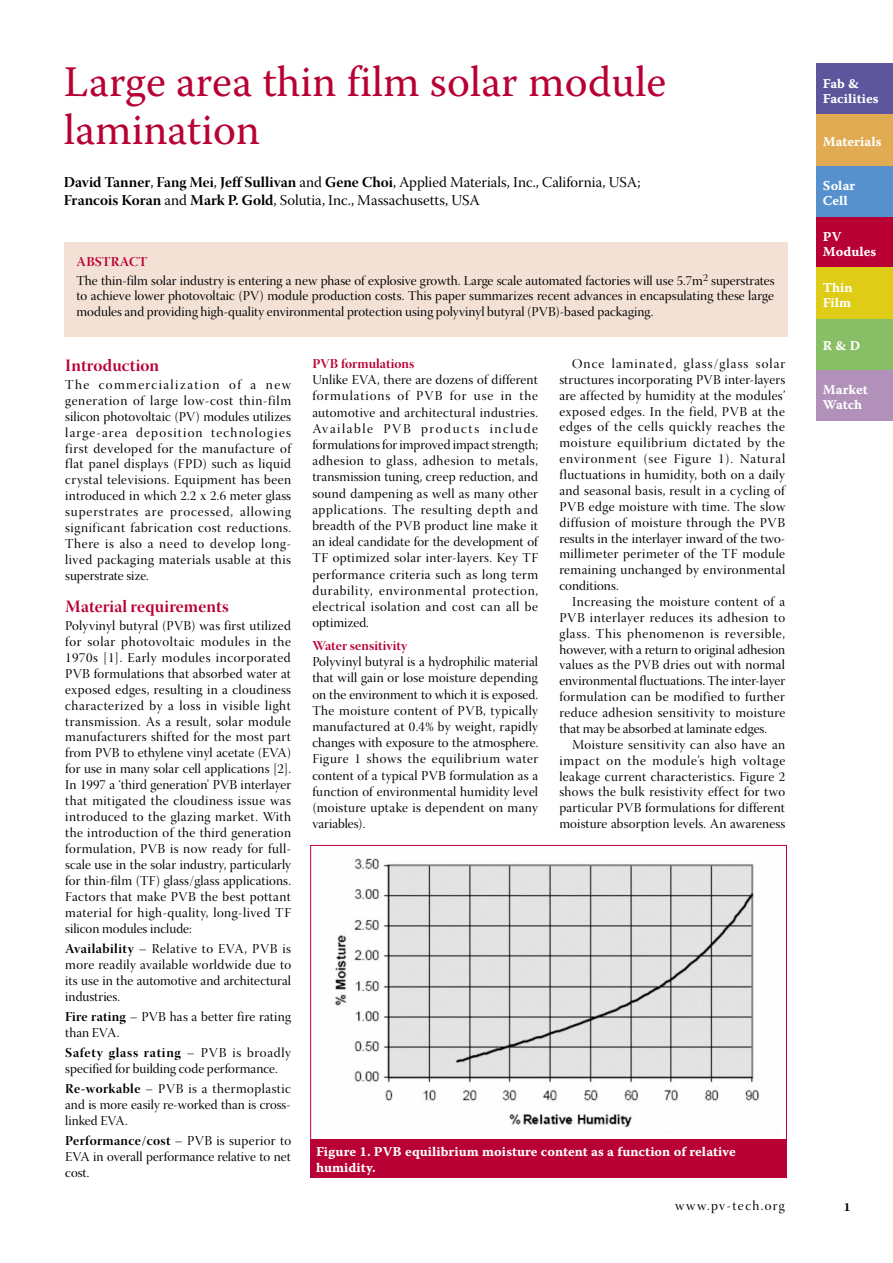
<style>
.page{position:relative;width:893px;height:1263px;background:#fff}
.page>*{position:absolute;margin:0;border:0;box-sizing:border-box;transform-origin:0 0}
.t1{font:43.5px/48px "Warnock Pro";color:#b90035}
.t2{font:17.25px "Warnock Pro Bold Disp";letter-spacing:.005em;color:#b90035}
.t3{font:15px/18px "Warnock Pro Subh";color:#000}
.t4{font:13.5px/15.9px "Warnock Pro Disp";letter-spacing:.01em;color:#000;text-align:justify}
.t5{font:13.5px/15px "Warnock Pro Bold Capt";color:#fff}
.t6{font:13.5px "Warnock Pro Bold Disp";letter-spacing:.005em;color:#b90035}
.t7{font:13.5px "Warnock Pro Bold Disp";letter-spacing:.025em;color:#000}
.t8{font:13.5px "Warnock Pro Bold Disp";letter-spacing:.05em;color:#000}
.t9{font:13.5px "Warnock Pro Disp";letter-spacing:.1em;color:#000}
.t10{font:12px "Warnock Pro Bold Capt";color:#000}
.s1{font-family:"Warnock Pro Bold Subh"}
.s2{font-family:"Warnock Pro Bold Disp"}
.s3{font-family:"Warnock Pro Disp"}
</style>
<div class="page">
<div style="left:816px;top:217px;width:77px;height:51px;background:#b90035"></div>
<div style="left:64px;top:242px;width:723px;height:95px;background:#f4e1d6"></div>
<img style="left:334px;top:858px;width:426px;height:270px">
<div style="left:310px;top:1140px;width:477px;height:38px;background:#b90035"></div>
<div style="left:816px;top:370px;width:77px;height:51px;background:#b191ba"></div>
<div style="left:816px;top:319px;width:77px;height:51px;background:#88be66"></div>
<div style="left:816px;top:166px;width:77px;height:51px;background:#5691ce"></div>
<div style="left:816px;top:64px;width:77px;height:51px;background:#5e569c"></div>
<div style="left:816px;top:268px;width:77px;height:51px;background:#dfcc17"></div>
<div style="left:816px;top:115px;width:77px;height:51px;background:#e1ab53"></div>
<h1 class="t1" style="left:64px;top:57px;width:604px">Large area thin film solar module lamination</h1>
<p class="t3" style="left:64px;top:175px;width:578px"><span class="s1">David Tanner</span>, <span class="s2">Fang Mei</span>, <span class="s1">Jeff Sullivan</span> and <span class="s1">Gene Choi</span>, Applied Materials, Inc., California, USA;<br><span class="s1">Francois Koran</span> and <span class="s1">Mark P. Gold</span>, Solutia, Inc., Massachusetts, USA</p>
<p class="t6" style="left:77px;top:253px;width:72px">ABSTRACT</p>
<p class="t4" style="left:77px;top:274px;width:700px">The thin-film solar industry is entering a new phase of explosive growth. Large scale automated factories will use 5.7m<sup>2</sup> superstrates to achieve lower photovoltaic (PV) module production costs. This paper summarizes recent advances in encapsulating these large modules and providing high-quality environmental protection using polyvinyl butyral (PVB)-based packaging.</p>
<p class="t2" style="left:65px;top:355px;width:95px">Introduction</p>
<p class="t4" style="left:65px;top:378px;width:227px">The commercialization of a new generation of large low-cost thin-film silicon photovoltaic (PV) modules utilizes large-area deposition technologies first developed for the manufacture of flat panel displays (FPD) such as liquid crystal televisions. Equipment has been introduced in which 2.2 x 2.6 meter glass superstrates are processed, allowing significant fabrication cost reductions.<br>There is also a need to develop long&shy;lived packaging materials usable at this superstrate size.</p>
<p class="t2" style="left:65px;top:596px;width:165px">Material requirements</p>
<p class="t4" style="left:65px;top:619px;width:227px">Polyvinyl butyral (PVB) was first utilized for solar photovoltaic modules in the 1970s [1]. Early modules incorporated PVB formulations that absorbed water at exposed edges, resulting in a cloudiness characterized by a loss in visible light transmission. As a result, solar module manufacturers shifted for the most part from PVB to ethylene vinyl acetate (EVA) for use in many solar cell applications [2].<br>In 1997 a ‘third generation’ PVB interlayer that mitigated the cloudiness issue was introduced to the glazing market. With the introduction of the third generation formulation, PVB is now ready for full&shy;scale use in the solar industry, particularly for thin-film (TF) glass/glass applications.<br>Factors that make PVB the best pottant material for high-quality, long-lived TF silicon modules include:</p>
<p class="t4" style="left:65px;top:942px;width:227px"><span class="s2">Availability</span> – Relative to EVA, PVB is more readily available worldwide due to its use in the automotive and architectural industries.</p>
<p class="t4" style="left:65px;top:1010px;width:227px"><span class="s2">Fire rating</span> – PVB has a better fire rating than EVA.</p>
<p class="t8" style="left:65px;top:1044px;width:227px">Safety glass rating <span class="s3">– PVB is broadly</span></p>
<p class="t4" style="left:65px;top:1060px;width:227px;line-height:20.2px">specified for building code performance.<br><span class="s2">Re-workable</span> – PVB is a thermoplastic</p>
<p class="t4" style="left:65px;top:1098px;width:227px">and is more easily re-worked than is cross&shy;linked EVA.</p>
<p class="t7" style="left:65px;top:1133px;width:227px">Performance/cost <span class="s3">– PVB is superior to</span></p>
<p class="t4" style="left:65px;top:1150px;width:227px">EVA in overall performance relative to net cost.</p>
<p class="t6" style="left:312px;top:355px;width:104px">PVB formulations</p>
<p class="t4" style="left:312px;top:373px;width:227px">Unlike EVA, there are dozens of different formulations of PVB for use in the automotive and architectural industries.<br>Available PVB products include formulations for improved impact strength; adhesion to glass, adhesion to metals, transmission tuning, creep reduction, and sound dampening as well as many other applications. The resulting depth and breadth of the PVB product line make it an ideal candidate for the development of TF optimized solar inter-layers. Key TF performance criteria such as long term durability, environmental protection, electrical isolation and cost can all be optimized.</p>
<p class="t6" style="left:312px;top:637px;width:96px">Water sensitivity</p>
<p class="t4" style="left:312px;top:655px;width:227px">Polyvinyl butyral is a hydrophilic material that will gain or lose moisture depending on the environment to which it is exposed.<br>The moisture content of PVB, typically manufactured at 0.4% by weight, rapidly changes with exposure to the atmosphere.<br>Figure 1 shows the equilibrium water content of a typical PVB formulation as a function of environmental humidity level (moisture uptake is dependent on many variables).</p>
<p class="t4" style="left:559px;top:357px;width:227px;text-indent:13px">Once laminated, glass/glass solar structures incorporating PVB inter-layers are affected by humidity at the modules’ exposed edges. In the field, PVB at the edges of the cells quickly reaches the moisture equilibrium dictated by the environment (see Figure 1). Natural fluctuations in humidity, both on a daily and seasonal basis, result in a cycling of PVB edge moisture with time. The slow diffusion of moisture through the PVB results in the interlayer inward of the two&shy;millimeter perimeter of the TF module remaining unchanged by environmental conditions.</p>
<p class="t4" style="left:559px;top:595px;width:227px;text-indent:13px">Increasing the moisture content of a PVB interlayer reduces its adhesion to glass. This phenomenon is reversible, however, with a return to original adhesion values as the PVB dries out with normal environmental fluctuations. The inter-layer formulation can be modified to further reduce adhesion sensitivity to moisture that may be absorbed at laminate edges.</p>
<p class="t4" style="left:559px;top:738px;width:227px;text-indent:13px">Moisture sensitivity can also have an impact on the module’s high voltage leakage current characteristics. Figure 2 shows the bulk resistivity effect for two particular PVB formulations for different moisture absorption levels. An awareness</p>
<p class="t5" style="left:316px;top:1143px;width:421px;line-height:15.8px">Figure 1. PVB equilibrium moisture content as a function of relative humidity.</p>
<p class="t5" style="left:823px;top:75px;width:57px">Fab &amp;<br>Facilities</p>
<p class="t5" style="left:823px;top:134px;width:60px">Materials</p>
<p class="t5" style="left:823px;top:178px;width:34px">Solar<br>Cell</p>
<p class="t5" style="left:823px;top:229px;width:55px">PV<br>Modules</p>
<p class="t5" style="left:823px;top:280px;width:31px">Thin<br>Film</p>
<p class="t5" style="left:823px;top:338px;width:39px">R &amp; D</p>
<p class="t5" style="left:823px;top:382px;width:46px">Market<br>Watch</p>
<p class="t9" style="left:675px;top:1198px;width:111px">www.pv-tech.org</p>
<p class="t10" style="left:844px;top:1200px;width:8px">1</p>
</div>
